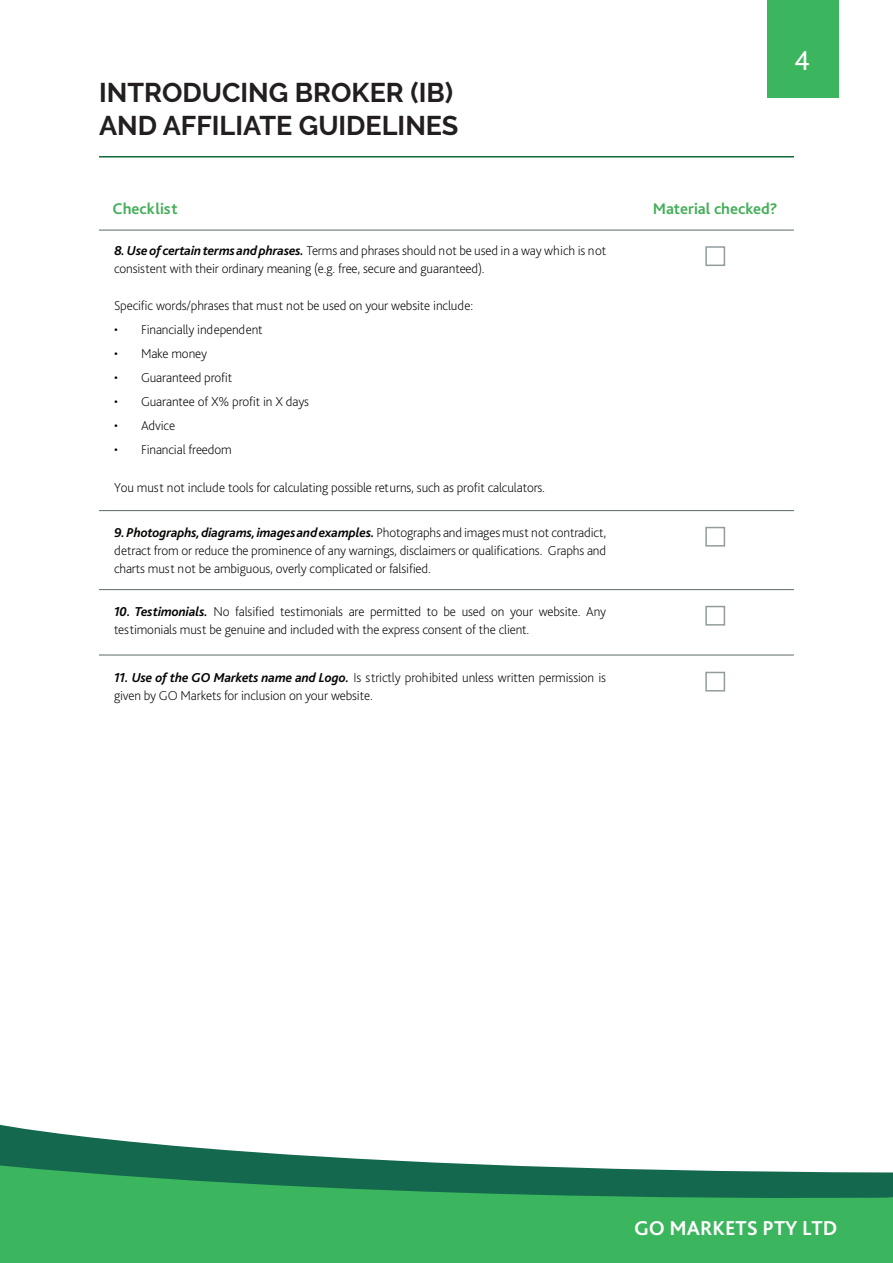
<style>
.page{position:relative;width:893px;height:1263px;background:#fff}
.page>*{position:absolute;margin:0;border:0;box-sizing:border-box;transform-origin:0 0}
.t1{font:28.5px "Bliss Pro";color:#fff}
.t2{font:700 27px/32.4px "Raleway";color:#231f20}
.t3{font:700 21px "Bliss Pro";color:#fff}
.t4{font:700 16.2px "Bliss Pro";color:#44af5a}
.t5{font:200 13.5px/18px "Bliss Pro";letter-spacing:-.01em;color:#040503}
.s1{font-weight:700;font-style:italic}
</style>
<div class="page">
<hr style="left:99px;top:156px;width:695px;height:2px;background:#106b39">
<div style="left:768px;top:0;width:71px;height:98px;background:#3bb65f"></div>
<div style="left:767px;top:0;width:70px;height:98px;background:#3cb65e"></div>
<div style="left:0;top:1204px;width:893px;height:59px;background:#3cb65e"></div>
<div style="left:0;top:1197px;width:893px;height:7px;background:#3cb65e"></div>
<svg style="left:0;top:1125px;width:893px;height:72px"></svg>
<hr style="left:99px;top:510px;width:695px;height:1px;background:#5d6b65">
<hr style="left:99px;top:230px;width:695px;height:1px;background:#5d6b65">
<hr style="left:99px;top:589px;width:695px;height:1px;background:#5d6b65">
<hr style="left:99px;top:655px;width:695px;height:1px;background:#5d6b65">
<div style="left:705px;top:246px;width:20px;height:20px;border:2px solid #929c9d"></div>
<div style="left:705px;top:527px;width:20px;height:20px;border:2px solid #929c9d"></div>
<div style="left:705px;top:606px;width:20px;height:20px;border:2px solid #929c9d"></div>
<div style="left:705px;top:672px;width:20px;height:19px;border:2px solid #929c9d"></div>
<h2 class="t2" style="left:99px;top:77px;width:361px">INTRODUCING BROKER (IB)<br>AND AFFILIATE GUIDELINES</h2>
<p class="t1" style="left:794px;top:43px;width:17px">4</p>
<p class="t4" style="left:112px;top:199px;width:67px">Checklist</p>
<p class="t4" style="left:653px;top:199px;width:126px">Material checked?</p>
<p class="t5" style="left:114px;top:241px;width:494px"><span class="s1">8. Use of certain terms and phrases.</span> Terms and phrases should not be used in a way which is not consistent with their ordinary meaning (e.g. free, secure and guaranteed).</p>
<p class="t5" style="left:114px;top:297px;width:361px">Specific words/phrases that must not be used on your website include:</p>
<p class="t5" style="left:114px;top:321px;width:150px">• Financially independent</p>
<p class="t5" style="left:114px;top:345px;width:95px">• Make money</p>
<p class="t5" style="left:114px;top:369px;width:120px">• Guaranteed profit</p>
<p class="t5" style="left:114px;top:393px;width:197px">• Guarantee of X% profit in X days</p>
<p class="t5" style="left:114px;top:417px;width:63px">• Advice</p>
<p class="t5" style="left:114px;top:441px;width:119px">• Financial freedom</p>
<p class="t5" style="left:114px;top:478px;width:432px">You must not include tools for calculating possible returns, such as profit calculators.</p>
<p class="t5" style="left:114px;top:524px;width:494px;text-align:justify"><span class="s1">9. Photographs, diagrams, images and examples.</span> Photographs and images must not contradict, detract from or reduce the prominence of any warnings, disclaimers or qualifications. Graphs and charts must not be ambiguous, overly complicated or falsified.</p>
<p class="t5" style="left:114px;top:603px;width:494px"><span class="s1">10. Testimonials.</span> No falsified testimonials are permitted to be used on your website. Any testimonials must be genuine and included with the express consent of the client.</p>
<p class="t5" style="left:114px;top:668px;width:494px"><span class="s1">11. Use of the GO Markets name and Logo.</span> Is strictly prohibited unless written permission is given by GO Markets for inclusion on your website.</p>
<h3 class="t3" style="left:634px;top:1215px;width:205px">GO MARKETS PTY LTD</h3>
</div>
